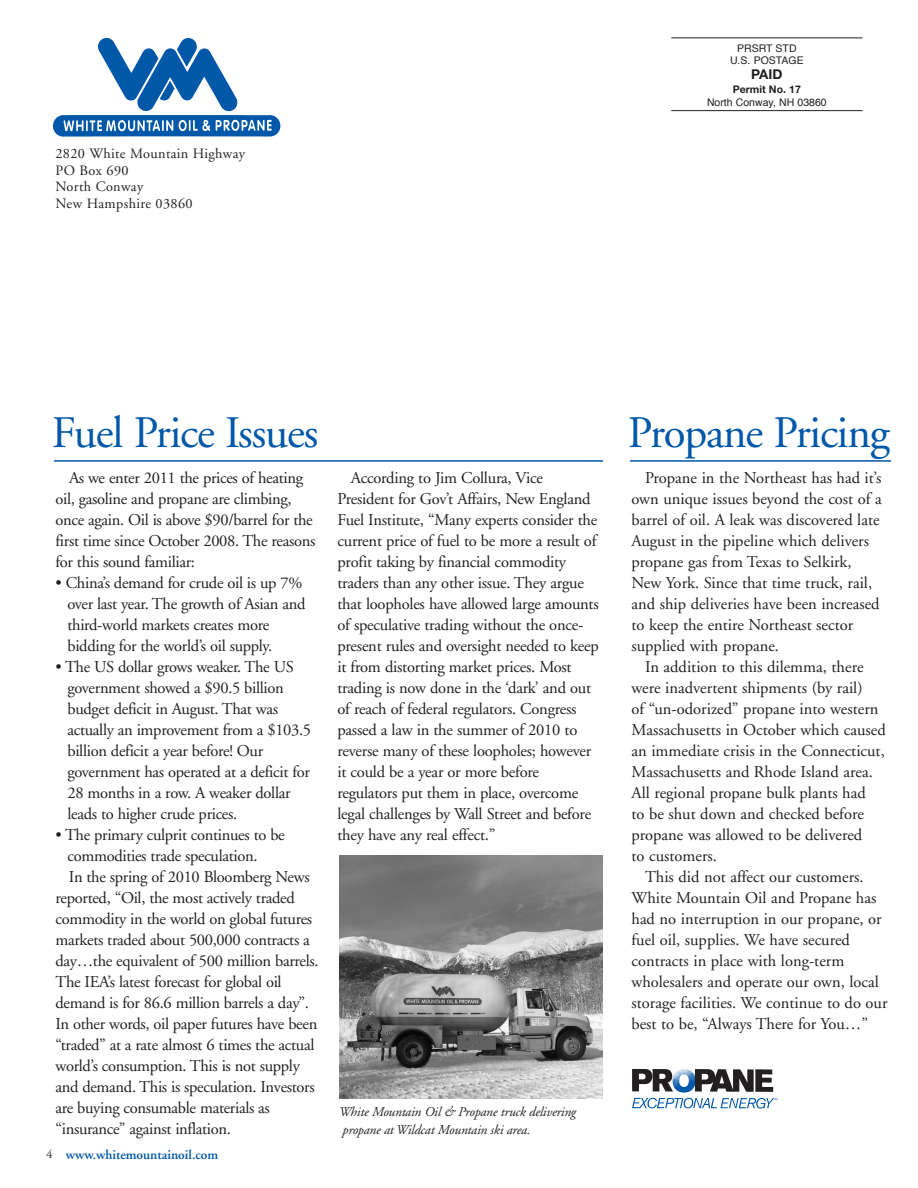
<style>
.page{position:relative;width:918px;height:1188px;background:#fff}
.page>*{position:absolute;margin:0;border:0;box-sizing:border-box;transform-origin:0 0}
.t1{font:45px "Adobe Garamond";letter-spacing:-.025em;color:#0157a8}
.t2{font:16.5px/21px "Adobe Garamond";letter-spacing:-.015em;color:#231f20}
.t3{font:14.25px/16.5px "Adobe Garamond";letter-spacing:.025em;color:#231f20}
.t4{font:italic 13.5px/18px "Adobe Garamond";letter-spacing:-.015em;color:#231f20}
.t5{font:600 13.5px "Adobe Garamond";color:#0157a8}
.t6{font:700 13.5px "Helvetica Neue";color:#231f20}
.t7{font:12px "Adobe Garamond";color:#231f20}
.t8{font:10.5px/12.6px "Helvetica";color:#231f20;text-align:center}
.t9{font:700 10.5px "Helvetica Neue";color:#231f20}
</style>
<div class="page">
<img style="left:53px;top:38px;width:228px;height:99px">
<hr style="left:671px;top:38px;width:191px;height:1px;background:#231f20">
<hr style="left:671px;top:110px;width:191px;height:1px;background:#231f20">
<img style="left:632px;top:1099px;width:146px;height:10px">
<img style="left:632px;top:1069px;width:146px;height:30px">
<img style="left:339px;top:856px;width:264px;height:242px">
<hr style="left:54px;top:460px;width:549px;height:2px;background:#0157a8">
<hr style="left:630px;top:460px;width:261px;height:2px;background:#0157a8">
<p class="t3" style="left:55px;top:147px;width:191px">2820 White Mountain Highway<br>PO Box 690<br>North Conway<br>New Hampshire 03860</p>
<p class="t8" style="left:730px;top:43px;width:75px">PRSRT STD<br>U.S. POSTAGE</p>
<p class="t6" style="left:751px;top:69px;width:33px">PAID</p>
<p class="t9" style="left:733px;top:85px;width:70px">Permit No. 17</p>
<p class="t8" style="left:707px;top:97px;width:121px">North Conway, NH 03860</p>
<h1 class="t1" style="left:52px;top:414px;width:268px">Fuel Price Issues</h1>
<p class="t2" style="left:56px;top:468px;width:261px;text-indent:13px">As we enter 2011 the prices of heating oil, gasoline and propane are climbing, once again. Oil is above $90/barrel for the first time since October 2008. The reasons for this sound familiar:</p>
<p class="t2" style="left:68px;top:573px;width:239px;text-indent:-12px">• China’s demand for crude oil is up 7% over last year. The growth of Asian and third-world markets creates more bidding for the world’s oil supply.</p>
<p class="t2" style="left:68px;top:657px;width:245px;text-indent:-12px">• The US dollar grows weaker. The US government showed a $90.5 billion budget deficit in August. That was actually an improvement from a $103.5 billion deficit a year before! Our government has operated at a deficit for 28 months in a row. A weaker dollar leads to higher crude prices.</p>
<p class="t2" style="left:56px;top:825px;width:231px">• The primary culprit continues to be</p>
<p class="t2" style="left:67px;top:846px;width:192px">commodities trade speculation.</p>
<p class="t2" style="left:69px;top:867px;width:242px">In the spring of 2010 Bloomberg News</p>
<p class="t2" style="left:55px;top:888px;width:241px">reported, “Oil, the most actively traded</p>
<p class="t2" style="left:55px;top:909px;width:258px">commodity in the world on global futures</p>
<p class="t2" style="left:55px;top:930px;width:256px">markets traded about 500,000 contracts a</p>
<p class="t2" style="left:55px;top:951px;width:265px">day…the equivalent of 500 million barrels.</p>
<p class="t2" style="left:55px;top:972px;width:228px">The IEA’s latest forecast for global oil</p>
<p class="t2" style="left:55px;top:993px;width:255px">demand is for 86.6 million barrels a day”.</p>
<p class="t2" style="left:55px;top:1014px;width:263px">In other words, oil paper futures have been</p>
<p class="t2" style="left:55px;top:1035px;width:261px">“traded” at a rate almost 6 times the actual</p>
<p class="t2" style="left:55px;top:1056px;width:246px">world’s consumption. This is not supply</p>
<p class="t2" style="left:55px;top:1077px;width:261px">and demand. This is speculation. Investors</p>
<p class="t2" style="left:55px;top:1098px;width:216px">are buying consumable materials as</p>
<p class="t2" style="left:55px;top:1119px;width:177px">“insurance” against inflation.</p>
<p class="t7" style="left:46px;top:1150px;width:7px">4</p>
<p class="t5" style="left:66px;top:1149px;width:154px">www.whitemountainoil.com</p>
<p class="t2" style="left:337px;top:468px;width:263px;text-indent:14px">According to Jim Collura, Vice President for Gov’t Affairs, New England Fuel Institute, “Many experts consider the current price of fuel to be more a result of profit taking by financial commodity traders than any other issue. They argue that loopholes have allowed large amounts of speculative trading without the once&shy;present rules and oversight needed to keep it from distorting market prices. Most trading is now done in the ‘dark’ and out of reach of federal regulators. Congress passed a law in the summer of 2010 to reverse many of these loopholes; however it could be a year or more before regulators put them in place, overcome legal challenges by Wall Street and before they have any real effect.”</p>
<p class="t4" style="left:339px;top:1104px;width:239px">White Mountain Oil &amp; Propane truck delivering propane at Wildcat Mountain ski area.</p>
<h1 class="t1" style="left:628px;top:414px;width:264px">Propane Pricing</h1>
<p class="t2" style="left:632px;top:468px;width:252px;text-indent:13px">Propane in the Northeast has had it’s own unique issues beyond the cost of a barrel of oil. A leak was discovered late August in the pipeline which delivers propane gas from Texas to Selkirk, New York. Since that time truck, rail, and ship deliveries have been increased to keep the entire Northeast sector supplied with propane.</p>
<p class="t2" style="left:632px;top:657px;width:256px;text-indent:13px">In addition to this dilemma, there were inadvertent shipments (by rail)<br>of “un-odorized” propane into western Massachusetts in October which caused an immediate crisis in the Connecticut, Massachusetts and Rhode Island area.<br>All regional propane bulk plants had<br>to be shut down and checked before propane was allowed to be delivered<br>to customers.</p>
<p class="t2" style="left:632px;top:867px;width:258px;text-indent:13px">This did not affect our customers.<br>White Mountain Oil and Propane has had no interruption in our propane, or fuel oil, supplies. We have secured contracts in place with long-term wholesalers and operate our own, local storage facilities. We continue to do our best to be, “Always There for You…”</p>
</div>
